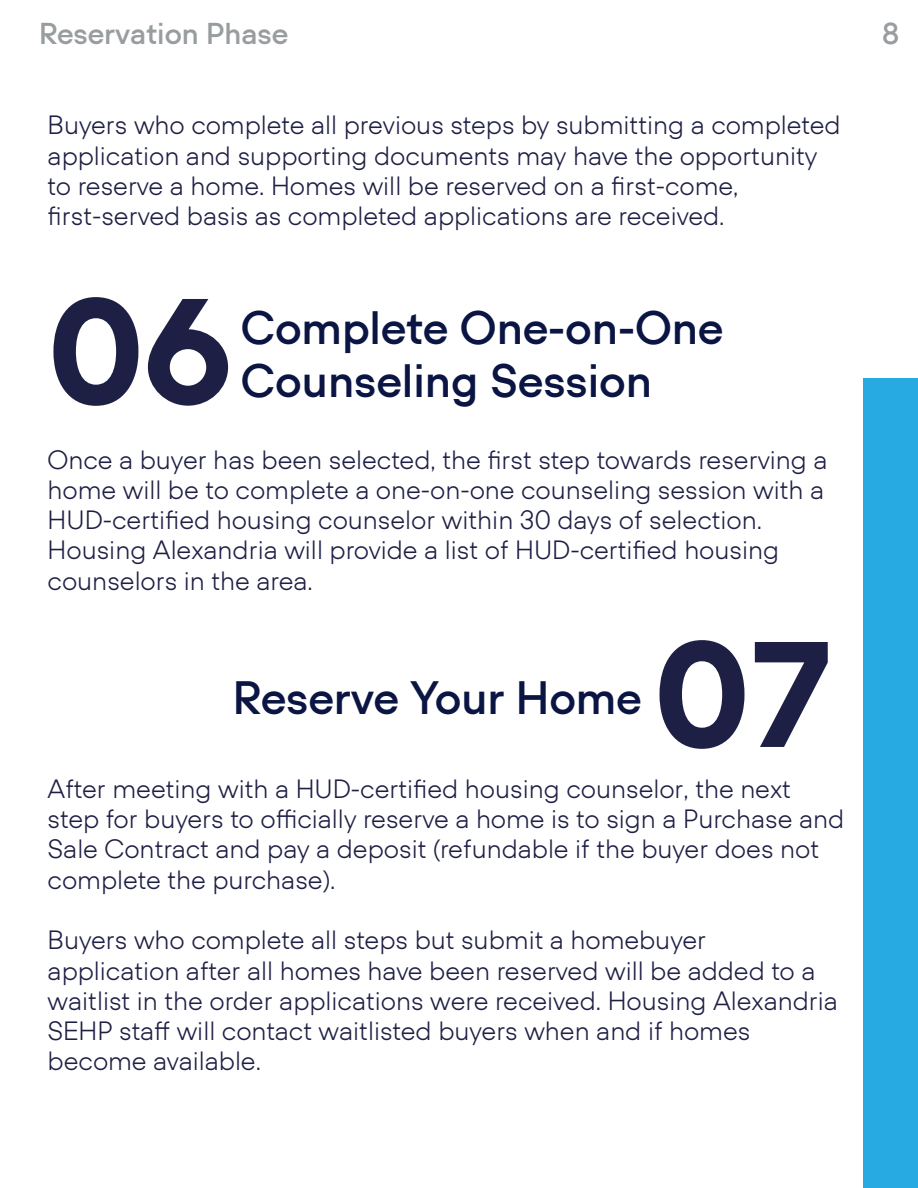
<style>
.page{position:relative;width:918px;height:1188px;background:#fff}
.page>*{position:absolute;margin:0;border:0;box-sizing:border-box;transform-origin:0 0}
.t1{font:700 145.8px "U City Pro";color:#1e1f44}
.t2{font:600 44.7px/53.6px "U City";color:#0a1543}
.t3{font:600 28.8px "U City";color:#989d9f}
.t4{font:300 25.2px/30.3px "U City";color:#1e1f44}
</style>
<div class="page">
<div style="left:864px;top:379px;width:54px;height:809px;background:#27aae1"></div>
<p class="t3" style="left:39px;top:16px;width:251px">Reservation Phase</p>
<p class="t4" style="left:48px;top:110px;width:795px">Buyers who complete all previous steps by submitting a completed application and supporting documents may have the opportunity to reserve a home. Homes will be reserved on a first-come, first-served basis as completed applications are received.</p>
<h1 class="t1" style="left:48px;top:233px;width:186px">06</h1>
<h2 class="t2" style="left:241px;top:300px;width:484px">Complete One-on-One<br>Counseling Session</h2>
<p class="t4" style="left:48px;top:444px;width:781px">Once a buyer has been selected, the first step towards reserving a home will be to complete a one-on-one counseling session with a HUD-certified housing counselor within 30 days of selection.<br>Housing Alexandria will provide a list of HUD-certified housing counselors in the area.</p>
<h1 class="t1" style="left:654px;top:576px;width:181px">07</h1>
<p class="t4" style="left:48px;top:773px;width:798px">After meeting with a HUD-certified housing counselor, the next step for buyers to officially reserve a home is to sign a Purchase and Sale Contract and pay a deposit (refundable if the buyer does not complete the purchase).</p>
<p class="t4" style="left:48px;top:925px;width:792px">Buyers who complete all steps but submit a homebuyer application after all homes have been reserved will be added to a waitlist in the order applications were received. Housing Alexandria SEHP staff will contact waitlisted buyers when and if homes become available.</p>
<h2 class="t2" style="left:233px;top:670px;width:410px">Reserve Your Home</h2>
<p class="t3" style="left:882px;top:16px;width:19px">8</p>
</div>
